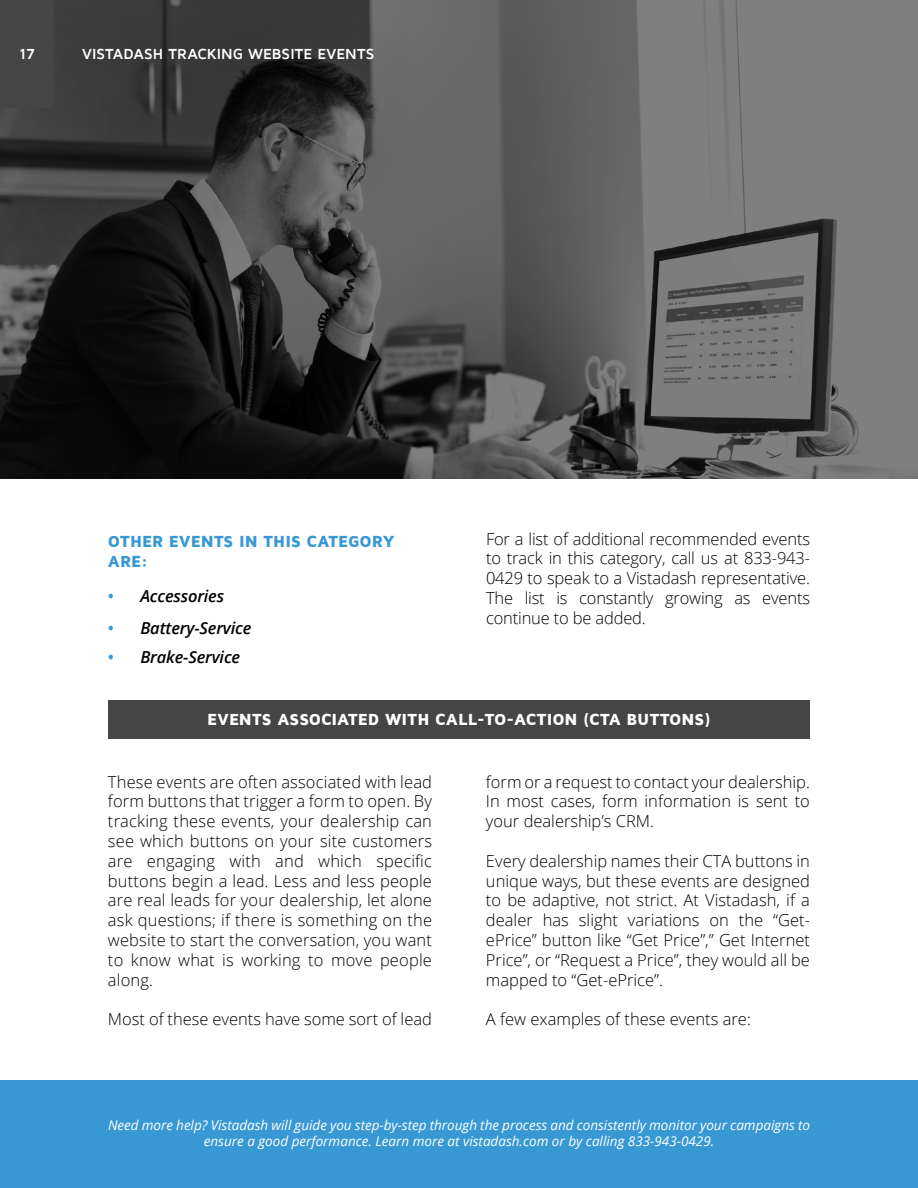
<style>
.page{position:relative;width:918px;height:1188px;background:#fff}
.page>*{position:absolute;margin:0;border:0;box-sizing:border-box;transform-origin:0 0}
.t1{font:300 16.5px/19.8px "Open Sans";color:#000;text-align:justify}
.t2{font:900 16.5px "Maven Pro";color:#fff}
.t3{font:italic 600 16.5px "Open Sans";letter-spacing:-.01em;color:#000}
.t4{font:900 16.5px/19.8px "Maven Pro";color:#3898d4}
.t5{font:600 16.5px "Open Sans";color:#3898d4}
.t6{font:700 15px "Maven Pro";color:#fff}
.t7{font:italic 13.5px/16.2px "Open Sans";color:#fff;text-align:center}
</style>
<div class="page">
<img style="left:1px;top:0;width:917px;height:479px">
<div style="left:108px;top:700px;width:702px;height:39px;background:#454545"></div>
<div style="left:0;top:1080px;width:918px;height:108px;background:#3898d4"></div>
<div style="left:0;top:0;width:54px;height:108px;background:#454545"></div>
<p class="t6" style="left:19px;top:46px;width:17px">17</p>
<p class="t6" style="left:82px;top:46px;width:294px">VISTADASH TRACKING WEBSITE EVENTS</p>
<p class="t4" style="left:108px;top:532px;width:288px">OTHER EVENTS IN THIS CATEGORY<br>ARE:</p>
<p class="t5" style="left:108px;top:585px;width:8px">•</p>
<p class="t3" style="left:140px;top:585px;width:85px">Accessories</p>
<p class="t5" style="left:108px;top:616px;width:8px">•</p>
<p class="t3" style="left:140px;top:616px;width:112px">Battery-Service</p>
<p class="t5" style="left:108px;top:646px;width:8px">•</p>
<p class="t3" style="left:140px;top:646px;width:101px">Brake-Service</p>
<p class="t1" style="left:486px;top:528px;width:326px">For a list of additional recommended events to track in this category, call us at 833-943- 0429 to speak to a Vistadash representative.<br>The list is constantly growing as events continue to be added.</p>
<p class="t2" style="left:207px;top:711px;width:505px">EVENTS ASSOCIATED WITH CALL-TO-ACTION (CTA BUTTONS)</p>
<p class="t1" style="left:108px;top:771px;width:326px">These events are often associated with lead form buttons that trigger a form to open. By tracking these events, your dealership can see which buttons on your site customers are engaging with and which specific buttons begin a lead. Less and less people are real leads for your dealership, let alone ask questions; if there is something on the website to start the conversation, you want to know what is working to move people along.</p>
<p class="t1" style="left:108px;top:1009px;width:326px">Most of these events have some sort of lead</p>
<p class="t1" style="left:486px;top:771px;width:326px">form or a request to contact your dealership.<br>In most cases, form information is sent to your dealership’s CRM.</p>
<p class="t1" style="left:486px;top:851px;width:326px">Every dealership names their CTA buttons in unique ways, but these events are designed to be adaptive, not strict. At Vistadash, if a dealer has slight variations on the “Get&shy;ePrice” button like “Get Price”,” Get Internet Price”, or “Request a Price”, they would all be mapped to “Get-ePrice”.</p>
<p class="t1" style="left:486px;top:1009px;width:266px">A few examples of these events are:</p>
<p class="t7" style="left:108px;top:1117px;width:704px">Need more help? Vistadash will guide you step-by-step through the process and consistently monitor your campaigns to ensure a good performance. Learn more at vistadash.com or by calling 833-943-0429.</p>
</div>
